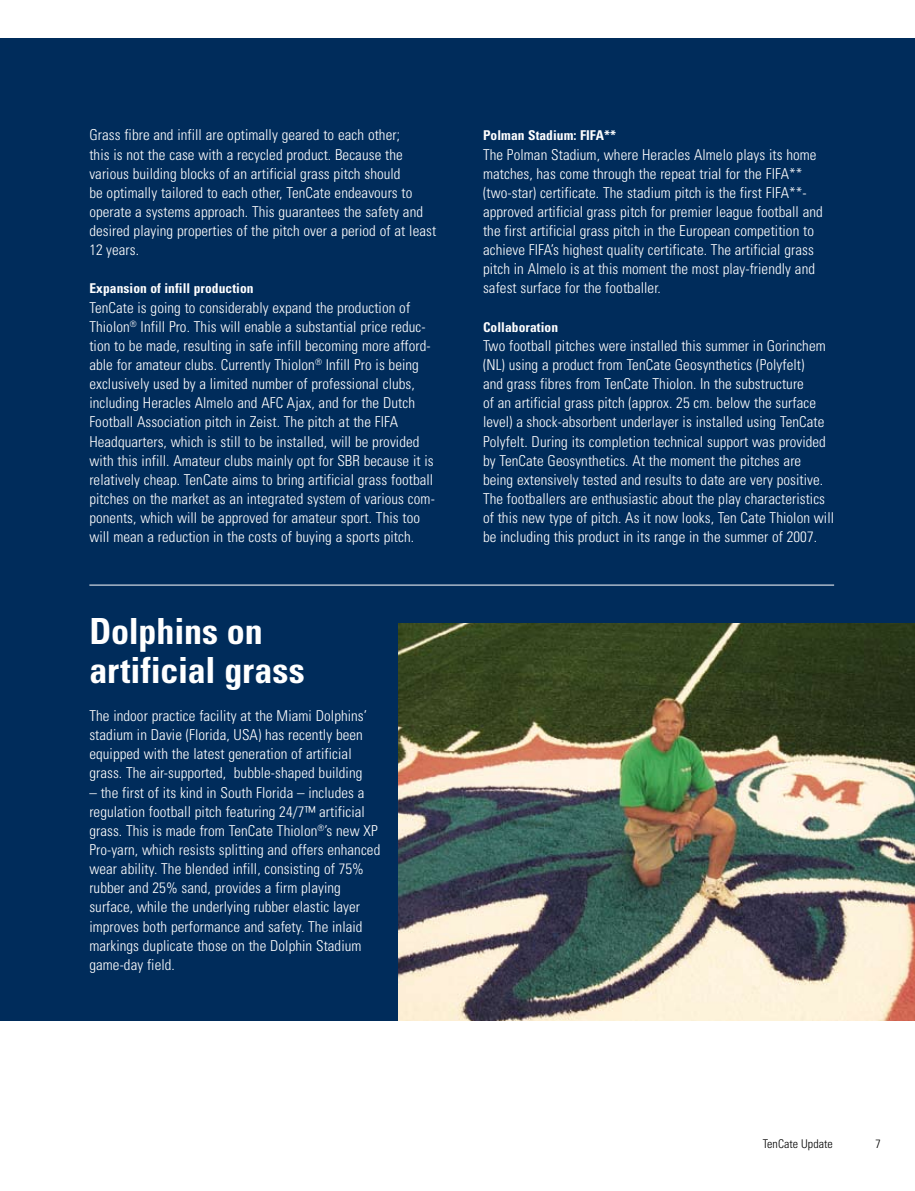
<style>
.page{position:relative;width:915px;height:1191px;background:#fff}
.page>*{position:absolute;margin:0;border:0;box-sizing:border-box;transform-origin:0 0}
.t1{font:700 condensed 36px/38.2px "Univers LT";color:#fff}
.t2{font:300 condensed 15px/19.2px "Univers LT";letter-spacing:.005em;color:#fff}
.t3{font:700 condensed 13.5px "Univers LT";letter-spacing:.005em;color:#fff}
.t4{font:300 condensed 12px "Univers LT";letter-spacing:.005em;color:#000}
</style>
<div class="page">
<div style="left:0;top:38px;width:914px;height:982px;background:#002c5b"></div>
<img style="left:398px;top:623px;width:516px;height:397px">
<hr style="left:89px;top:585px;width:744px;height:1px;background:#fff">
<p class="t2" style="left:89px;top:125px;width:348px">Grass fibre and infill are optimally geared to each other;<br>this is not the case with a recycled product. Because the various building blocks of an artificial grass pitch should<br>be optimally tailored to each other, TenCate endeavours to operate a systems approach. This guarantees the safety and desired playing properties of the pitch over a period of at least 12 years.</p>
<p class="t3" style="left:89px;top:280px;width:166px">Expansion of infill production</p>
<p class="t2" style="left:89px;top:298px;width:347px">TenCate is going to considerably expand the production of Thiolon<sup>®</sup> Infill Pro. This will enable a substantial price reduc&shy;tion to be made, resulting in safe infill becoming more afford&shy;able for amateur clubs. Currently Thiolon<sup>®</sup> Infill Pro is being exclusively used by a limited number of professional clubs, including Heracles Almelo and AFC Ajax, and for the Dutch Football Association pitch in Zeist. The pitch at the FIFA Headquarters, which is still to be installed, will be provided with this infill. Amateur clubs mainly opt for SBR because it is relatively cheap. TenCate aims to bring artificial grass football pitches on the market as an integrated system of various com&shy;ponents, which will be approved for amateur sport. This too will mean a reduction in the costs of buying a sports pitch.</p>
<h1 class="t1" style="left:89px;top:612px;width:217px">Dolphins on artificial grass</h1>
<p class="t2" style="left:89px;top:706px;width:279px">The indoor practice facility at the Miami Dolphins’ stadium in Davie (Florida, USA) has recently been equipped with the latest generation of artificial grass. The air-supported, bubble-shaped building</p>
<p class="t2" style="left:89px;top:782px;width:292px">– the first of its kind in South Florida – includes a regulation football pitch featuring 24/7™ artificial grass. This is made from TenCate Thiolon<sup>®</sup>’s new XP Pro-yarn, which resists splitting and offers enhanced wear ability. The blended infill, consisting of 75% rubber and 25% sand, provides a firm playing surface, while the underlying rubber elastic layer improves both performance and safety. The inlaid markings duplicate those on the Dolphin Stadium game-day field.</p>
<p class="t3" style="left:483px;top:127px;width:135px">Polman Stadium: FIFA**</p>
<p class="t2" style="left:483px;top:145px;width:341px">The Polman Stadium, where Heracles Almelo plays its home matches, has come through the repeat trial for the FIFA** (two-star) certificate. The stadium pitch is the first FIFA**- approved artificial grass pitch for premier league football and the first artificial grass pitch in the European competition to achieve FIFA’s highest quality certificate. The artificial grass pitch in Almelo is at this moment the most play-friendly and safest surface for the footballer.</p>
<p class="t3" style="left:483px;top:319px;width:77px">Collaboration</p>
<p class="t2" style="left:483px;top:336px;width:352px">Two football pitches were installed this summer in Gorinchem (NL) using a product from TenCate Geosynthetics (Polyfelt)<br>and grass fibres from TenCate Thiolon. In the substructure<br>of an artificial grass pitch (approx. 25 cm. below the surface level) a shock-absorbent underlayer is installed using TenCate Polyfelt. During its completion technical support was provided by TenCate Geosynthetics. At the moment the pitches are being extensively tested and results to date are very positive.<br>The footballers are enthusiastic about the play characteristics of this new type of pitch. As it now looks, Ten Cate Thiolon will be including this product in its range in the summer of 2007.</p>
<p class="t4" style="left:762px;top:1137px;width:72px">TenCate Update</p>
</div>
